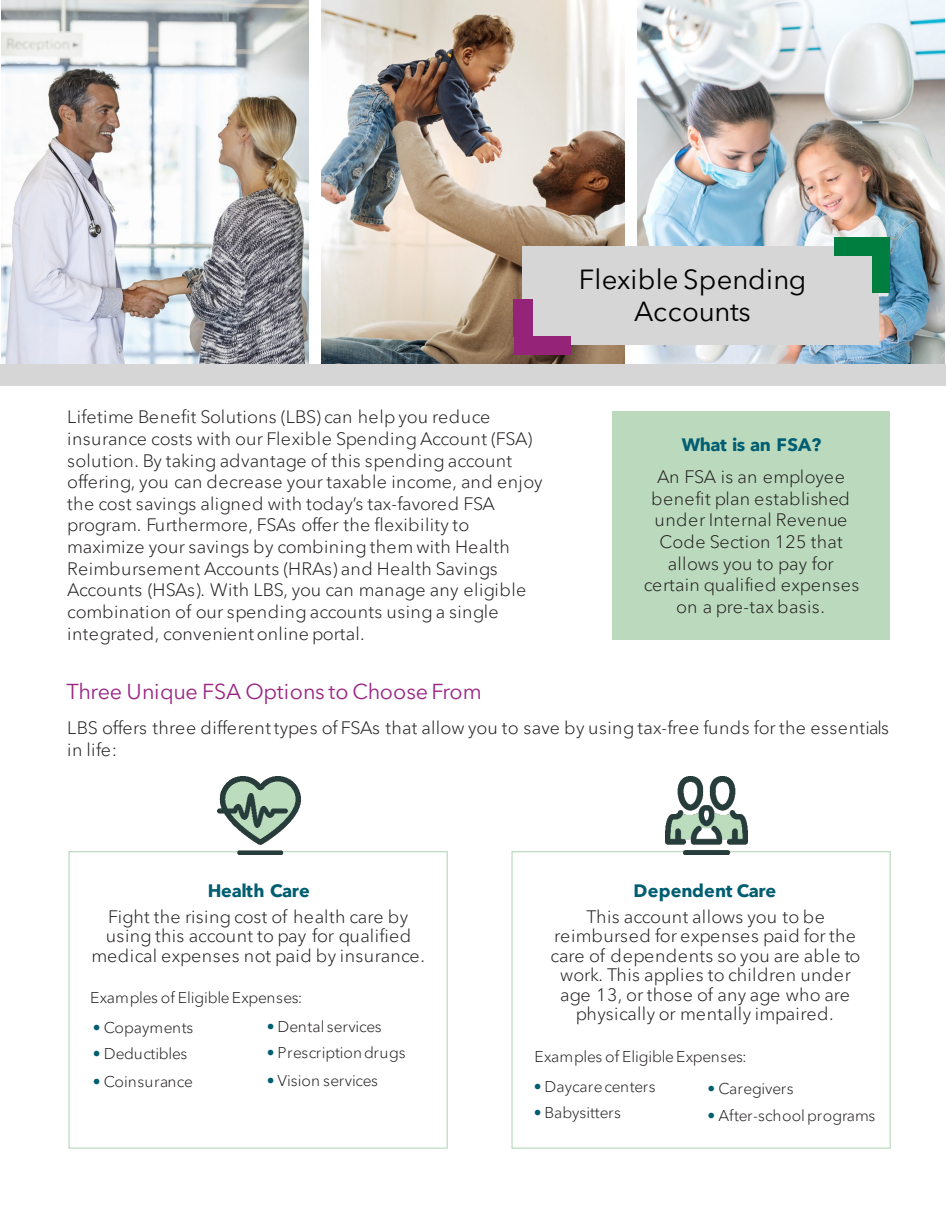
<style>
.page{position:relative;width:946px;height:1216px;background:#fff}
.page>*{position:absolute;margin:0;border:0;box-sizing:border-box;transform-origin:0 0}
.t1{font:27.6px/32.4px "Avenir Next LT Pro";color:#000;text-align:center}
.t2{font:21.6px "Avenir Next LT Pro";letter-spacing:-.01em;color:#9a2584}
.t3{font:300 18px/21.6px "Avenir Next LT Pro";letter-spacing:.02em;color:#231f20;text-align:center}
.t4{font:700 18px "Avenir Next LT Pro";letter-spacing:-.015em;color:#015e72}
.t5{font:700 18px "Avenir Next LT Pro";letter-spacing:.005em;color:#015e72}
.t6{font:300 15.6px "Avenir Next LT Pro";letter-spacing:-.01em;color:#231f20}
.t7{font:300 15.6px "Avenir Next LT Pro";letter-spacing:.015em;color:#231f20}
.s1{color:#015e72}
</style>
<div class="page">
<img style="left:1px;top:0;width:307px;height:364px">
<img style="left:637px;top:0;width:307px;height:364px">
<img style="left:322px;top:0;width:302px;height:364px">
<div style="left:68px;top:851px;width:380px;height:297px;border:1px solid #bbdabd"></div>
<div style="left:511px;top:851px;width:379px;height:297px;border:1px solid #bbdabd"></div>
<div style="left:0;top:364px;width:946px;height:21px;background:#d6d6d6"></div>
<div style="left:522px;top:246px;width:356px;height:98px;background:#d6d6d6"></div>
<div style="left:871px;top:256px;width:18px;height:37px;background:#007e40"></div>
<div style="left:834px;top:238px;width:55px;height:18px;background:#007e40"></div>
<div style="left:514px;top:336px;width:56px;height:18px;background:#952478"></div>
<div style="left:514px;top:299px;width:19px;height:37px;background:#952478"></div>
<div style="left:612px;top:412px;width:277px;height:228px;background:#bbdabd"></div>
<img style="left:665px;top:776px;width:83px;height:78px">
<img style="left:217px;top:776px;width:83px;height:78px">
<p class="t3" style="left:67px;top:406px;width:477px;text-align:left">Lifetime Benefit Solutions (LBS) can help you reduce insurance costs with our Flexible Spending Account (FSA) solution. By taking advantage of this spending account offering, you can decrease your taxable income, and enjoy the cost savings aligned with today’s tax-favored FSA program. Furthermore, FSAs offer the flexibility to maximize your savings by combining them with Health Reimbursement Accounts (HRAs) and Health Savings Accounts (HSAs). With LBS, you can manage any eligible combination of our spending accounts using a single integrated, convenient online portal.</p>
<p class="t2" style="left:67px;top:679px;width:417px">Three Unique FSA Options to Choose From</p>
<p class="t1" style="left:579px;top:263px;width:229px">Flexible Spending<br>Accounts</p>
<p class="t4" style="left:681px;top:433px;width:141px">What is an FSA?</p>
<p class="t3" style="left:644px;top:466px;width:217px">An FSA is an employee benefit plan established under Internal Revenue<br>Code Section 125 that allows you to pay for certain qualified expenses on a pre-tax basis.</p>
<p class="t3" style="left:67px;top:717px;width:823px;text-align:left">LBS offers three different types of FSAs that allow you to save by using tax-free funds for the essentials in life:</p>
<p class="t4" style="left:208px;top:879px;width:103px">Health Care</p>
<p class="t3" style="left:91px;top:907px;width:335px;line-height:19.2px">Fight the rising cost of health care by using this account to pay for qualified medical expenses not paid by insurance.</p>
<p class="t6" style="left:90px;top:987px;width:214px">Examples of Eligible Expenses:</p>
<p class="t6" style="left:93px;top:1018px;width:102px"><span class="s1">•</span> Copayments</p>
<p class="t6" style="left:93px;top:1044px;width:96px"><span class="s1">•</span> Deductibles</p>
<p class="t7" style="left:93px;top:1072px;width:102px"><span class="s1">•</span> Coinsurance</p>
<p class="t6" style="left:267px;top:1016px;width:116px"><span class="s1">•</span> Dental services</p>
<p class="t6" style="left:267px;top:1043px;width:140px"><span class="s1">•</span> Prescription drugs</p>
<p class="t6" style="left:267px;top:1070px;width:113px"><span class="s1">•</span> Vision services</p>
<p class="t5" style="left:633px;top:879px;width:144px">Dependent Care</p>
<p class="t3" style="left:550px;top:907px;width:311px;line-height:19.5px">This account allows you to be reimbursed for expenses paid for the care of dependents so you are able to work. This applies to children under age 13, or those of any age who are physically or mentally impaired.</p>
<p class="t6" style="left:534px;top:1047px;width:214px">Examples of Eligible Expenses:</p>
<p class="t6" style="left:534px;top:1077px;width:123px"><span class="s1">•</span> Daycare centers</p>
<p class="t6" style="left:534px;top:1103px;width:89px"><span class="s1">•</span> Babysitters</p>
<p class="t6" style="left:707px;top:1079px;width:87px"><span class="s1">•</span> Caregivers</p>
<p class="t6" style="left:707px;top:1105px;width:169px"><span class="s1">•</span> After-school programs</p>
</div>
